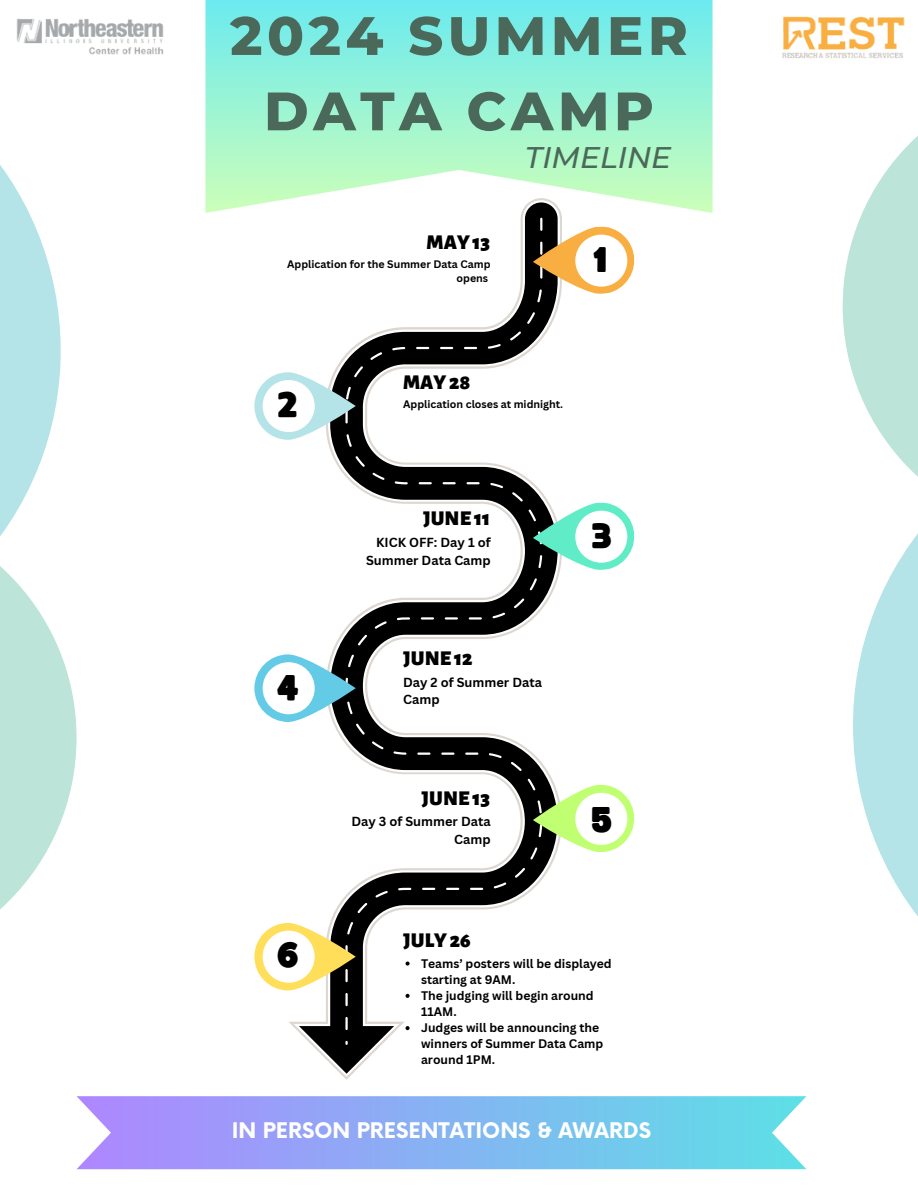
<style>
.page{position:relative;width:918px;height:1188px;background:#fff}
.page>*{position:absolute;margin:0;border:0;box-sizing:border-box;transform-origin:0 0}
.t1{font:800 54px/75.3px "Montserrat";letter-spacing:.085em;color:#4b695a;text-align:center}
.t2{font:35.1px "Funtastic";color:#000}
.t3{font:italic 500 29.85px "Montserrat";color:#4b695a}
.t4{font:900 21.15px "Alegreya Sans";color:#000}
.t5{font:700 21px "Now";color:#fff}
.t6{font:700 12.75px/17.2px "Canva Sans";color:#000;text-align:right}
.t7{font:700 12.15px/16.2px "Canva Sans";color:#000}
.t8{font:700 10.65px/14.1px "Canva Sans";color:#000;text-align:right}
</style>
<div class="page">
<svg style="left:330px;top:213px;width:228px;height:813px"></svg>
<svg style="left:299px;top:1026px;width:82px;height:48px"></svg>
<svg style="left:345px;top:218px;width:197px;height:827px"></svg>
<svg style="left:532px;top:226px;width:103px;height:69px"></svg>
<div style="left:575px;top:235px;width:52px;height:52px;background:#fff;border-radius:50%"></div>
<svg style="left:532px;top:502px;width:103px;height:69px"></svg>
<div style="left:575px;top:511px;width:52px;height:52px;background:#fff;border-radius:50%"></div>
<svg style="left:532px;top:784px;width:103px;height:70px"></svg>
<div style="left:575px;top:793px;width:52px;height:52px;background:#fff;border-radius:50%"></div>
<svg style="left:254px;top:923px;width:102px;height:67px"></svg>
<div style="left:263px;top:931px;width:52px;height:52px;background:#fff;border-radius:50%"></div>
<svg style="left:254px;top:655px;width:102px;height:67px"></svg>
<div style="left:263px;top:662px;width:52px;height:52px;background:#fff;border-radius:50%"></div>
<svg style="left:254px;top:372px;width:102px;height:68px"></svg>
<div style="left:263px;top:380px;width:52px;height:52px;background:#fff;border-radius:50%"></div>
<svg style="left:406px;top:962px;width:4px;height:4px"></svg>
<svg style="left:406px;top:994px;width:4px;height:4px"></svg>
<svg style="left:406px;top:1026px;width:4px;height:4px"></svg>
<img style="left:782px;top:16px;width:123px;height:42px">
<img style="left:16px;top:18px;width:148px;height:37px">
<svg style="left:77px;top:1096px;width:729px;height:73px;background:#8bb6f3"></svg>
<svg style="left:205px;top:0;width:507px;height:213px;background:#a1f4da"></svg>
<svg style="left:0;top:165px;width:61px;height:342px;fill:#b5e4e8"></svg>
<svg style="left:853px;top:537px;width:65px;height:379px;fill:#b5e4e8"></svg>
<svg style="left:843px;top:136px;width:75px;height:401px;fill:#bde4d8"></svg>
<svg style="left:0;top:507px;width:77px;height:402px;fill:#bde4d8"></svg>
<p class="t1" style="left:230px;top:-2px;width:459px">2024 SUMMER<br>DATA CAMP</p>
<p class="t3" style="left:525px;top:139px;width:148px">TIMELINE</p>
<h3 class="t4" style="left:427px;top:233px;width:65px">MAY13</h3>
<h1 class="t8" style="left:287px;top:257px;width:205px">Application for the Summer Data Camp opens</h1>
<h2 class="t2" style="left:594px;top:244px;width:15px">1</h2>
<h2 class="t2" style="left:279px;top:388px;width:21px">2</h2>
<p class="t4" style="left:403px;top:372px;width:69px">MAY28</p>
<p class="t8" style="left:403px;top:397px;width:162px">Application closes at midnight.</p>
<h2 class="t2" style="left:277px;top:672px;width:24px">4</h2>
<p class="t4" style="left:423px;top:508px;width:69px">JUNE11</p>
<h2 class="t6" style="left:366px;top:534px;width:126px">KICK OFF: Day 1 of<br>Summer Data Camp</h2>
<h3 class="t4" style="left:403px;top:648px;width:71px">JUNE12</h3>
<p class="t6" style="left:403px;top:673px;width:140px;text-align:left">Day 2 of Summer Data<br>Camp</p>
<h3 class="t4" style="left:422px;top:788px;width:70px">JUNE13</h3>
<p class="t6" style="left:351px;top:813px;width:141px">Day 3 of Summer Data<br>Camp</p>
<h2 class="t2" style="left:593px;top:520px;width:21px">3</h2>
<h2 class="t2" style="left:592px;top:803px;width:22px">5</h2>
<h2 class="t2" style="left:278px;top:939px;width:23px">6</h2>
<h3 class="t4" style="left:403px;top:930px;width:69px">JULY26</h3>
<p class="t7" style="left:421px;top:955px;width:192px">Teams’ posters will be displayed starting at 9AM.<br>The judging will begin around<br>11AM.<br>Judges will be announcing the winners of Summer Data Camp around 1PM.</p>
<h5 class="t5" style="left:232px;top:1119px;width:421px">IN PERSON PRESENTATIONS &amp; AWARDS</h5>
</div>
